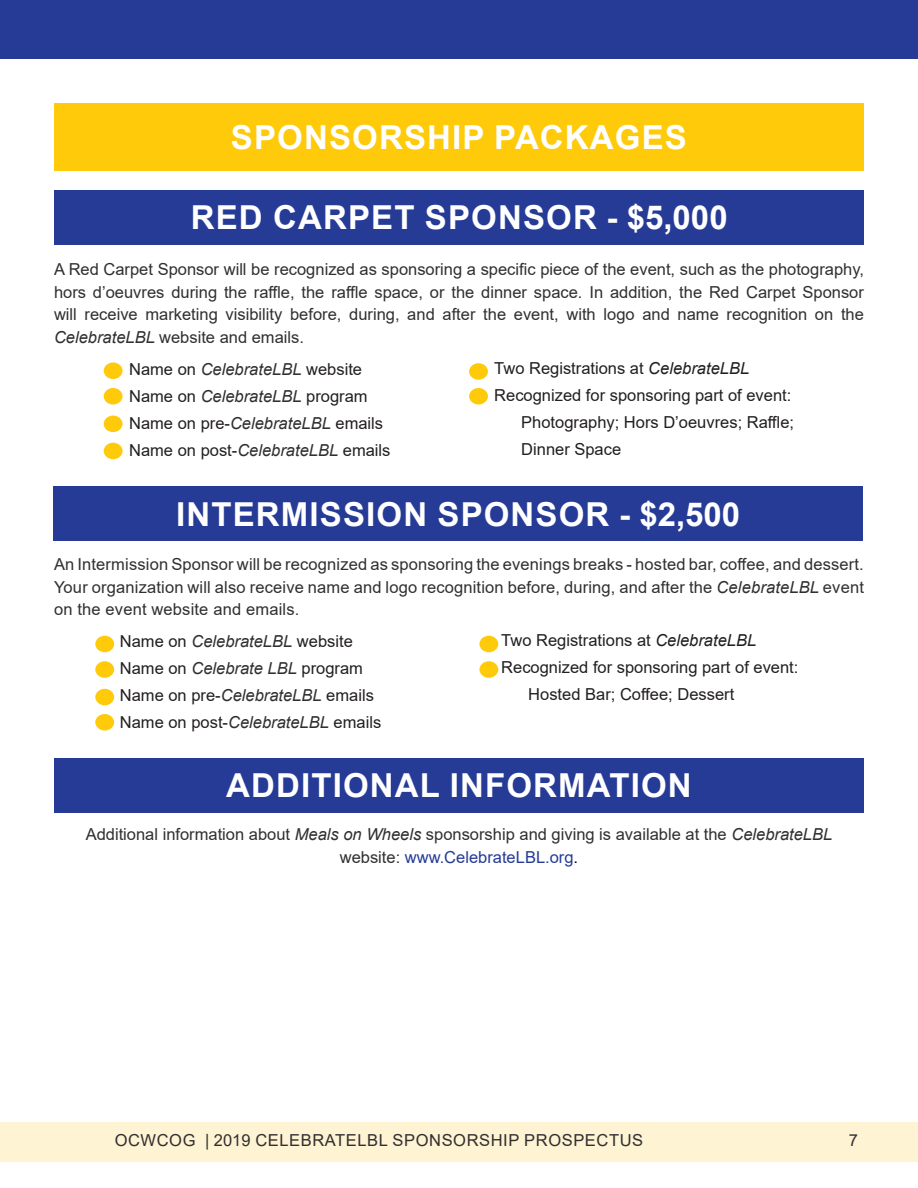
<style>
.page{position:relative;width:918px;height:1188px;background:#fff}
.page>*{position:absolute;margin:0;border:0;box-sizing:border-box;transform-origin:0 0}
.t1{font:700 33px "Arial";letter-spacing:.035em;color:#fff}
.t2{font:16.5px/22.5px "Arial";color:#312f30;text-align:justify}
.t3{font:16.5px/27px "Arial";color:#231f20}
.t4{font:16.5px "Arial";letter-spacing:.035em;color:#312f30}
.s1{font-style:italic}
.s2{font-style:italic;color:#312f30}
.s3{color:#253b96}
.s4{color:#000}
</style>
<div class="page">
<div style="left:0;top:1122px;width:918px;height:40px;background:#fef3d2"></div>
<div style="left:0;top:0;width:918px;height:59px;background:#253b96"></div>
<div style="left:54px;top:190px;width:810px;height:55px;background:#253b96"></div>
<div style="left:53px;top:486px;width:810px;height:55px;background:#253b96"></div>
<div style="left:54px;top:103px;width:810px;height:68px;background:#feca0a"></div>
<div style="left:54px;top:758px;width:810px;height:54px;background:#253b96"></div>
<div style="left:104px;top:362px;width:19px;height:17px;background:#feca0a;border-radius:50%"></div>
<div style="left:104px;top:388px;width:19px;height:17px;background:#feca0a;border-radius:50%"></div>
<div style="left:104px;top:416px;width:19px;height:16px;background:#feca0a;border-radius:50%"></div>
<div style="left:469px;top:363px;width:19px;height:17px;background:#feca0a;border-radius:50%"></div>
<div style="left:104px;top:443px;width:19px;height:16px;background:#feca0a;border-radius:50%"></div>
<div style="left:469px;top:388px;width:19px;height:17px;background:#feca0a;border-radius:50%"></div>
<div style="left:95px;top:636px;width:19px;height:16px;background:#feca0a;border-radius:50%"></div>
<div style="left:95px;top:661px;width:19px;height:17px;background:#feca0a;border-radius:50%"></div>
<div style="left:95px;top:689px;width:19px;height:16px;background:#feca0a;border-radius:50%"></div>
<div style="left:479px;top:636px;width:19px;height:16px;background:#feca0a;border-radius:50%"></div>
<div style="left:479px;top:661px;width:19px;height:17px;background:#feca0a;border-radius:50%"></div>
<div style="left:95px;top:714px;width:19px;height:17px;background:#feca0a;border-radius:50%"></div>
<h1 class="t1" style="left:231px;top:114px;width:457px">SPONSORSHIP PACKAGES</h1>
<h1 class="t1" style="left:191px;top:195px;width:538px">RED CARPET SPONSOR - $5,000</h1>
<p class="t2" style="left:54px;top:258px;width:811px">A Red Carpet Sponsor will be recognized as sponsoring a specific piece of the event, such as the photography, hors d’oeuvres during the raffle, the raffle space, or the dinner space. In addition, the Red Carpet Sponsor will receive marketing visibility before, during, and after the event, with logo and name recognition on the <span class="s1">CelebrateLBL</span> website and emails.</p>
<p class="t3" style="left:129px;top:356px;width:263px">Name on <span class="s2">CelebrateLBL</span> website<br>Name on <span class="s2">CelebrateLBL</span> program<br>Name on pre-<span class="s2">CelebrateLBL</span> emails<br>Name on post-<span class="s2">CelebrateLBL</span> emails</p>
<p class="t3" style="left:494px;top:355px;width:256px">Two Registrations at <span class="s1">CelebrateLBL</span></p>
<p class="t3" style="left:494px;top:382px;width:299px">Recognized for sponsoring part of event:</p>
<p class="t3" style="left:521px;top:409px;width:274px">Photography; Hors D’oeuvres; Raffle;</p>
<p class="t3" style="left:521px;top:436px;width:101px">Dinner Space</p>
<h1 class="t1" style="left:176px;top:491px;width:566px">INTERMISSION SPONSOR - $2,500</h1>
<p class="t2" style="left:54px;top:553px;width:812px">An Intermission Sponsor will be recognized as sponsoring the evenings breaks - hosted bar, coffee, and dessert.<br>Your organization will also receive name and logo recognition before, during, and after the <span class="s1">CelebrateLBL</span> event on the event website and emails.</p>
<p class="t3" style="left:120px;top:627px;width:263px">Name on <span class="s2">CelebrateLBL</span> website<br>Name on <span class="s2">Celebrate LBL</span> program<br>Name on pre-<span class="s2">CelebrateLBL</span> emails<br>Name on post-<span class="s2">CelebrateLBL</span> emails</p>
<p class="t3" style="left:501px;top:626px;width:256px">Two Registrations at <span class="s1">CelebrateLBL</span></p>
<p class="t3" style="left:501px;top:653px;width:299px">Recognized for sponsoring part of event:</p>
<p class="t3" style="left:528px;top:680px;width:207px">Hosted Bar; Coffee; Dessert</p>
<h1 class="t1" style="left:226px;top:762px;width:467px">ADDITIONAL INFORMATION</h1>
<p class="t2" style="left:86px;top:823px;width:748px;text-align:center">Additional information about <span class="s1">Meals on Wheels</span> sponsorship and giving is available at the <span class="s1">CelebrateLBL </span>website: <span class="s3">www.CelebrateLBL.org</span><span class="s4">.</span></p>
<p class="t4" style="left:115px;top:1129px;width:530px">OCWCOG | 2019 CELEBRATELBL SPONSORSHIP PROSPECTUS</p>
<p class="t2" style="left:849px;top:1129px;width:11px">7</p>
</div>
